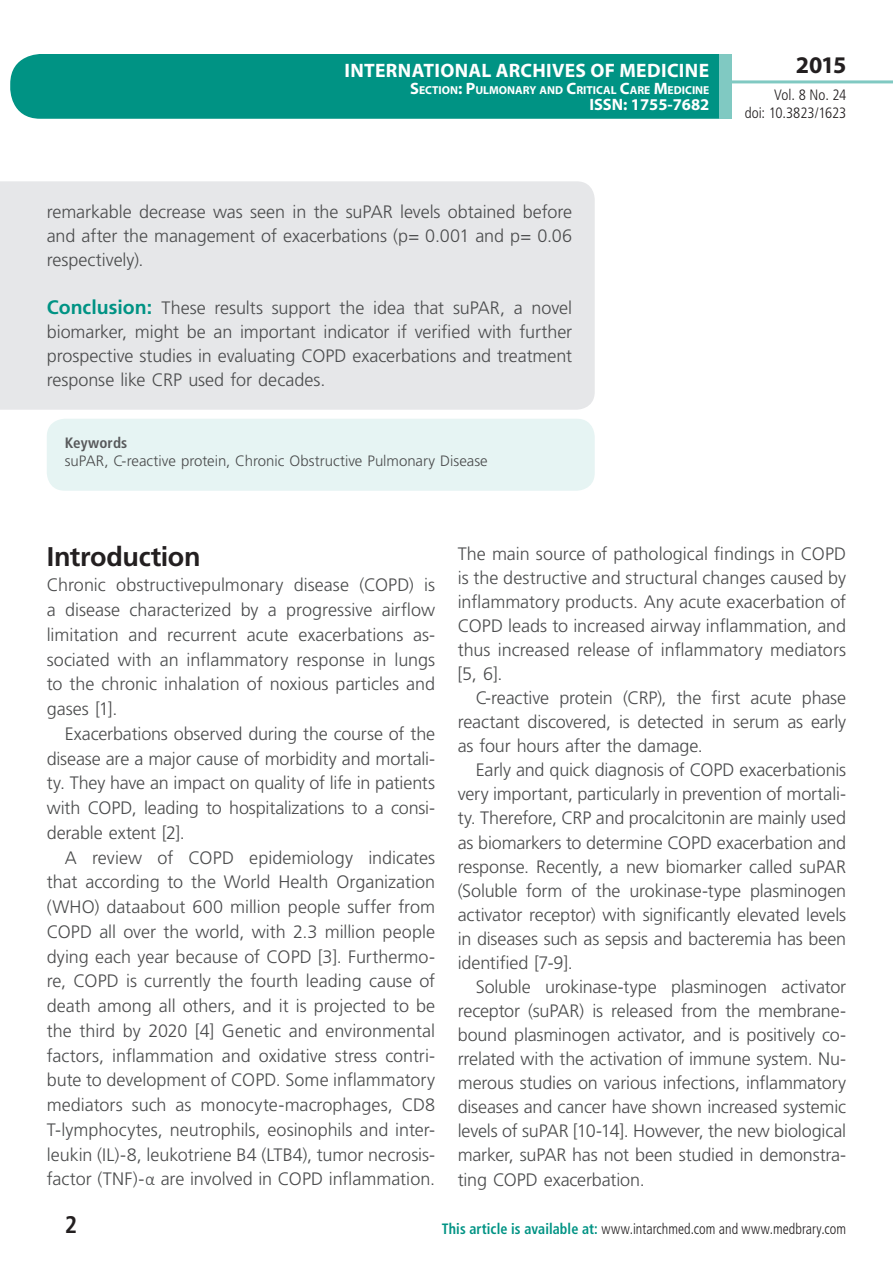
<style>
.page{position:relative;width:893px;height:1263px;background:#fff}
.page>*{position:absolute;margin:0;border:0;box-sizing:border-box;transform-origin:0 0}
.t1{font:700 27px "Frutiger LT Std";letter-spacing:-.015em;color:#231f20}
.t2{font:700 24px "Myriad Pro";color:#231f20}
.t3{font:700 condensed 24px "Frutiger LT Std";color:#231f20}
.t4{font:700 19.5px "Myriad Pro";letter-spacing:.015em;color:#fff}
.t5{font:300 18px/24px "Frutiger LT Std";letter-spacing:-.005em;color:#4b4c4d;text-align:justify}
.t6{font:700 16.5px "Myriad Pro";color:#fff}
.t7{font:300 condensed 15px "Frutiger LT Std";color:#231f20;scale:.94 1}
.t8{font:300 15px "Frutiger LT Std";color:#4b4c4d}
.t9{font:300 condensed 15px/18px "Frutiger LT Std";color:#231f20;text-align:right}
.t10{font:700 condensed 15px "Frutiger LT Std";letter-spacing:.005em;color:#57585a}
.t11{font:700 11.55px "Myriad Pro";color:#fff}
.s1{font-size:16.5px}
.s2{font-weight:700;font-size:19.5px;color:#009384}
.s3{font-family:"Calibri"}
.s4{font-weight:700;color:#009384}
</style>
<div class="page">
<div style="left:10px;top:54px;width:775px;height:65px;background:#009384;border-radius:30px"></div>
<div style="left:732px;top:0;width:161px;height:157px;background:#fff"></div>
<hr style="left:730px;top:80px;width:163px;height:3px;background:#80c9c2">
<div style="left:719px;top:54px;width:13px;height:65px;background:#80c9c2"></div>
<div style="left:0;top:181px;width:595px;height:229px;background:#e6e7e9"></div>
<div style="left:47px;top:419px;width:548px;height:72px;background:#e6f4f3;border-radius:18px"></div>
<p class="t4" style="left:344px;top:58px;width:366px">INTERNATIONAL ARCHIVES OF MEDICINE</p>
<p class="t11" style="left:410px;top:82px;width:301px"><span class="s1">S</span>ECTION<span class="s1">: P</span>ULMONARY AND <span class="s1">C</span>RITICAL <span class="s1">C</span>ARE <span class="s1">M</span>EDICINE</p>
<p class="t6" style="left:589px;top:94px;width:122px">ISSN : 1755-7682</p>
<p class="t5" style="left:47px;top:200px;width:527px">remarkable decrease was seen in the suPAR levels obtained before and after the management of exacerbations (p= 0.001 and p= 0.06 respectively).</p>
<p class="t5" style="left:47px;top:296px;width:527px"><span class="s2">Conclusion:</span> These results support the idea that suPAR, a novel biomarker, might be an important indicator if verified with further prospective studies in evaluating COPD exacerbations and treatment response like CRP used for decades.</p>
<p class="t10" style="left:65px;top:434px;width:64px">Keywords</p>
<p class="t8" style="left:65px;top:452px;width:424px">suPAR, C-reactive protein, Chronic Obstructive Pulmonary Disease</p>
<h2 class="t2" style="left:796px;top:49px;width:52px">2015</h2>
<p class="t9" style="left:745px;top:86px;width:103px">Vol. 8 No. 24<br>doi: 10.3823/1623</p>
<h1 class="t1" style="left:47px;top:541px;width:155px">Introduction</h1>
<p class="t5" style="left:47px;top:573px;width:390px;line-height:24.8px">Chronic obstructivepulmonary disease (COPD) is a disease characterized by a progressive airflow limitation and recurrent acute exacerbations as&shy;sociated with an inflammatory response in lungs to the chronic inhalation of noxious particles and gases [1].</p>
<p class="t5" style="left:47px;top:721px;width:390px;line-height:24.8px;text-indent:18px">Exacerbations observed during the course of the disease are a major cause of morbidity and mortali&shy;ty. They have an impact on quality of life in patients with COPD, leading to hospitalizations to a consi&shy;derable extent [2].</p>
<p class="t5" style="left:47px;top:845px;width:390px;line-height:24.8px;text-indent:18px">A review of COPD epidemiology indicates that according to the World Health Organization (WHO) dataabout 600 million people suffer from COPD all over the world, with 2.3 million people dying each year because of COPD [3]. Furthermo&shy;re, COPD is currently the fourth leading cause of death among all others, and it is projected to be the third by 2020 [4] Genetic and environmental factors, inflammation and oxidative stress contri&shy;bute to development of COPD. Some inflammatory mediators such as monocyte-macrophages, CD8<br>T-lymphocytes, neutrophils, eosinophils and inter&shy;leukin (IL)-8, leukotriene B4 (LTB4), tumor necrosis&shy;factor (TNF)-<span class="s3">α</span> are involved in COPD inflammation.</p>
<p class="t5" style="left:458px;top:542px;width:390px">The main source of pathological findings in COPD is the destructive and structural changes caused by inflammatory products. Any acute exacerbation of COPD leads to increased airway inflammation, and thus increased release of inflammatory mediators [5, 6].</p>
<p class="t5" style="left:458px;top:686px;width:390px;text-indent:18px">C-reactive protein (CRP), the first acute phase reactant discovered, is detected in serum as early as four hours after the damage.</p>
<p class="t5" style="left:458px;top:758px;width:390px;text-indent:18px">Early and quick diagnosis of COPD exacerbationis very important, particularly in prevention of mortali&shy;ty. Therefore, CRP and procalcitonin are mainly used as biomarkers to determine COPD exacerbation and response. Recently, a new biomarker called suPAR (Soluble form of the urokinase-type plasminogen activator receptor) with significantly elevated levels in diseases such as sepsis and bacteremia has been identified [7-9].</p>
<p class="t5" style="left:458px;top:975px;width:390px;text-indent:18px">Soluble urokinase-type plasminogen activator receptor (suPAR) is released from the membrane&shy;bound plasminogen activator, and is positively co&shy;rrelated with the activation of immune system. Nu&shy;merous studies on various infections, inflammatory diseases and cancer have shown increased systemic levels of suPAR [10-14]. However, the new biological marker, suPAR has not been studied in demonstra&shy;ting COPD exacerbation.</p>
<h2 class="t3" style="left:65px;top:1210px;width:14px">2</h2>
<p class="t7" style="left:442px;top:1220px;width:432px"><span class="s4">This article is available at:</span> www.intarchmed.com and www.medbrary.com</p>
</div>
